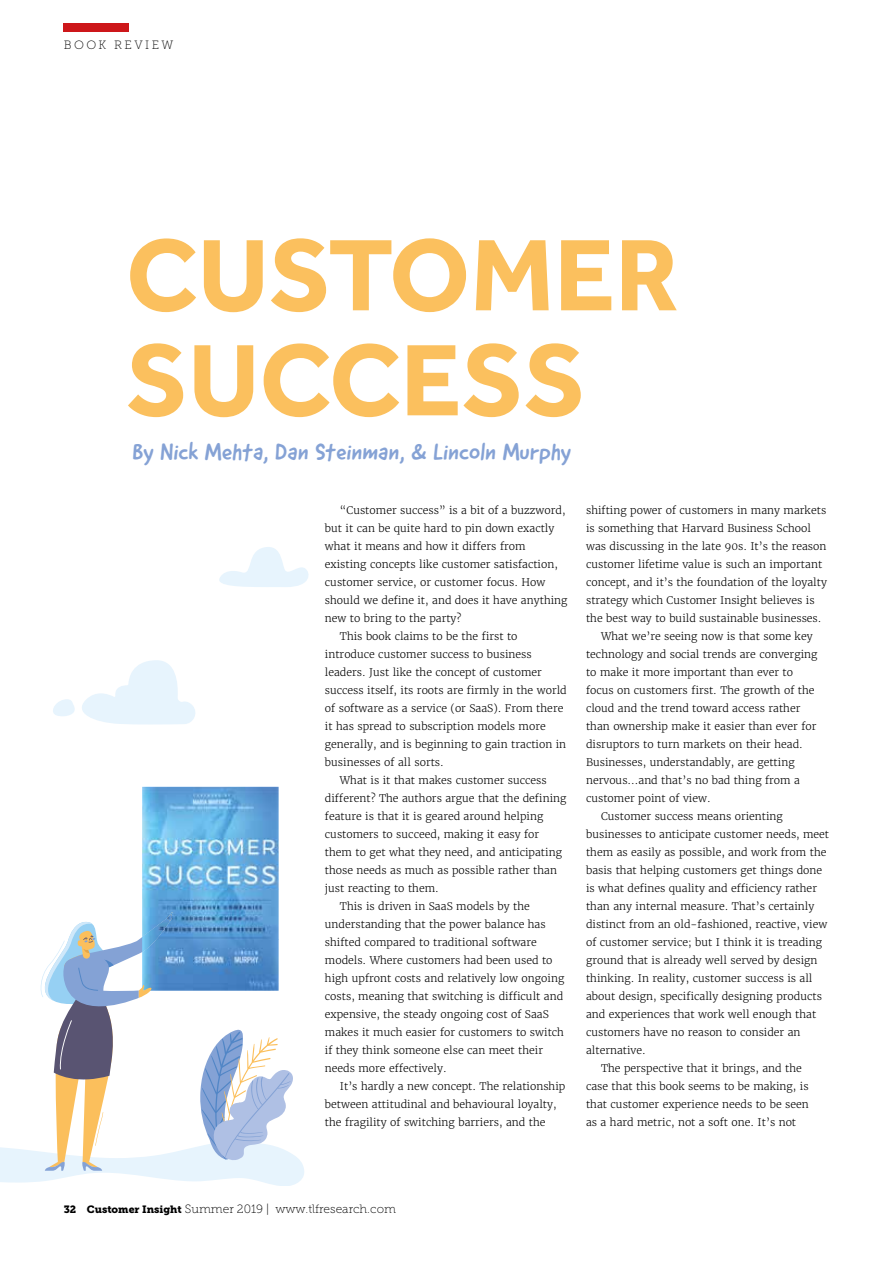
<style>
.page{position:relative;width:893px;height:1263px;background:#fff}
.page>*{position:absolute;margin:0;border:0;box-sizing:border-box;transform-origin:0 0}
.t1{font:700 105px/105px "Effra";color:#fbc05e}
.t2{font:23.7px "Good Dog New";color:#85a2d5}
.t3{font:12px "Museo Slab 100";color:#000}
.t4{font:12px "Museo Slab 100";letter-spacing:.2em;color:#000}
.t5{font:300 10.5px "Merriweather";color:#000}
.s1{font-family:"Museo Slab 900";font-size:10.5px}
</style>
<div class="page">
<svg style="left:219px;top:547px;width:90px;height:40px"></svg>
<svg style="left:53px;top:660px;width:142px;height:64px"></svg>
<img style="left:142px;top:787px;width:137px;height:125px">
<svg style="left:0;top:912px;width:304px;height:274px"></svg>
<div style="left:64px;top:23px;width:65px;height:9px;background:#cd171a"></div>
<p class="t4" style="left:64px;top:39px;width:111px">BOOK REVIEW</p>
<h1 class="t1" style="left:126px;top:222px;width:554px">CUSTOMER<br>SUCCESS</h1>
<h2 class="t2" style="left:133px;top:436px;width:440px">By Nick Mehta, Dan Steinman, &amp; Lincoln Murphy</h2>
<p class="t5" style="left:340px;top:503px;width:227px">“Customer success” is a bit of a buzzword,</p>
<p class="t5" style="left:325px;top:521px;width:231px">but it can be quite hard to pin down exactly</p>
<p class="t5" style="left:325px;top:539px;width:202px">what it means and how it differs from</p>
<p class="t5" style="left:325px;top:557px;width:234px">existing concepts like customer satisfaction,</p>
<p class="t5" style="left:325px;top:575px;width:222px">customer service, or customer focus. How</p>
<p class="t5" style="left:325px;top:593px;width:244px">should we define it, and does it have anything</p>
<p class="t5" style="left:325px;top:611px;width:138px">new to bring to the party?</p>
<p class="t5" style="left:340px;top:629px;width:179px">This book claims to be the first to</p>
<p class="t5" style="left:325px;top:647px;width:208px">introduce customer success to business</p>
<p class="t5" style="left:325px;top:665px;width:218px">leaders. Just like the concept of customer</p>
<p class="t5" style="left:325px;top:683px;width:243px">success itself, its roots are firmly in the world</p>
<p class="t5" style="left:325px;top:701px;width:240px">of software as a service (or SaaS). From there</p>
<p class="t5" style="left:325px;top:719px;width:222px">it has spread to subscription models more</p>
<p class="t5" style="left:325px;top:737px;width:243px">generally, and is beginning to gain traction in</p>
<p class="t5" style="left:325px;top:755px;width:120px">businesses of all sorts.</p>
<p class="t5" style="left:340px;top:773px;width:208px">What is it that makes customer success</p>
<p class="t5" style="left:325px;top:791px;width:243px">different? The authors argue that the defining</p>
<p class="t5" style="left:325px;top:809px;width:220px">feature is that it is geared around helping</p>
<p class="t5" style="left:325px;top:827px;width:216px">customers to succeed, making it easy for</p>
<p class="t5" style="left:325px;top:845px;width:239px">them to get what they need, and anticipating</p>
<p class="t5" style="left:325px;top:863px;width:234px">those needs as much as possible rather than</p>
<p class="t5" style="left:325px;top:881px;width:115px">just reacting to them.</p>
<p class="t5" style="left:340px;top:899px;width:191px">This is driven in SaaS models by the</p>
<p class="t5" style="left:325px;top:917px;width:222px">understanding that the power balance has</p>
<p class="t5" style="left:325px;top:935px;width:213px">shifted compared to traditional software</p>
<p class="t5" style="left:325px;top:953px;width:229px">models. Where customers had been used to</p>
<p class="t5" style="left:325px;top:971px;width:241px">high upfront costs and relatively low ongoing</p>
<p class="t5" style="left:325px;top:989px;width:240px">costs, meaning that switching is difficult and</p>
<p class="t5" style="left:325px;top:1007px;width:226px">expensive, the steady ongoing cost of SaaS</p>
<p class="t5" style="left:325px;top:1025px;width:241px">makes it much easier for customers to switch</p>
<p class="t5" style="left:325px;top:1043px;width:220px">if they think someone else can meet their</p>
<p class="t5" style="left:325px;top:1061px;width:123px">needs more effectively.</p>
<p class="t5" style="left:340px;top:1079px;width:227px">It’s hardly a new concept. The relationship</p>
<p class="t5" style="left:325px;top:1097px;width:233px">between attitudinal and behavioural loyalty,</p>
<p class="t5" style="left:325px;top:1115px;width:222px">the fragility of switching barriers, and the</p>
<p class="t5" style="left:586px;top:503px;width:242px">shifting power of customers in many markets</p>
<p class="t5" style="left:586px;top:521px;width:226px">is something that Harvard Business School</p>
<p class="t5" style="left:586px;top:539px;width:242px">was discussing in the late 90s. It’s the reason</p>
<p class="t5" style="left:586px;top:557px;width:238px">customer lifetime value is such an important</p>
<p class="t5" style="left:586px;top:575px;width:242px">concept, and it’s the foundation of the loyalty</p>
<p class="t5" style="left:586px;top:593px;width:230px">strategy which Customer Insight believes is</p>
<p class="t5" style="left:586px;top:611px;width:237px">the best way to build sustainable businesses.</p>
<p class="t5" style="left:601px;top:629px;width:213px">What we’re seeing now is that some key</p>
<p class="t5" style="left:586px;top:647px;width:233px">technology and social trends are converging</p>
<p class="t5" style="left:586px;top:665px;width:209px">to make it more important than ever to</p>
<p class="t5" style="left:586px;top:683px;width:230px">focus on customers first. The growth of the</p>
<p class="t5" style="left:586px;top:701px;width:216px">cloud and the trend toward access rather</p>
<p class="t5" style="left:586px;top:719px;width:232px">than ownership make it easier than ever for</p>
<p class="t5" style="left:586px;top:737px;width:218px">disruptors to turn markets on their head.</p>
<p class="t5" style="left:586px;top:755px;width:210px">Businesses, understandably, are getting</p>
<p class="t5" style="left:586px;top:773px;width:215px">nervous…and that’s no bad thing from a</p>
<p class="t5" style="left:586px;top:791px;width:126px">customer point of view.</p>
<p class="t5" style="left:601px;top:809px;width:183px">Customer success means orienting</p>
<p class="t5" style="left:586px;top:827px;width:245px">businesses to anticipate customer needs, meet</p>
<p class="t5" style="left:586px;top:845px;width:242px">them as easily as possible, and work from the</p>
<p class="t5" style="left:586px;top:863px;width:238px">basis that helping customers get things done</p>
<p class="t5" style="left:586px;top:881px;width:232px">is what defines quality and efficiency rather</p>
<p class="t5" style="left:586px;top:899px;width:230px">than any internal measure. That’s certainly</p>
<p class="t5" style="left:586px;top:917px;width:243px">distinct from an old-fashioned, reactive, view</p>
<p class="t5" style="left:586px;top:935px;width:237px">of customer service; but I think it is treading</p>
<p class="t5" style="left:586px;top:953px;width:233px">ground that is already well served by design</p>
<p class="t5" style="left:586px;top:971px;width:228px">thinking. In reality, customer success is all</p>
<p class="t5" style="left:586px;top:989px;width:237px">about design, specifically designing products</p>
<p class="t5" style="left:586px;top:1007px;width:232px">and experiences that work well enough that</p>
<p class="t5" style="left:586px;top:1025px;width:216px">customers have no reason to consider an</p>
<p class="t5" style="left:586px;top:1043px;width:61px">alternative.</p>
<p class="t5" style="left:601px;top:1061px;width:202px">The perspective that it brings, and the</p>
<p class="t5" style="left:586px;top:1079px;width:224px">case that this book seems to be making, is</p>
<p class="t5" style="left:586px;top:1097px;width:224px">that customer experience needs to be seen</p>
<p class="t5" style="left:586px;top:1115px;width:212px">as a hard metric, not a soft one. It’s not</p>
<p class="t3" style="left:64px;top:1203px;width:334px"><span class="s1">32 Customer Insight</span> Summer 2019 | www.tlfresearch.com</p>
</div>
